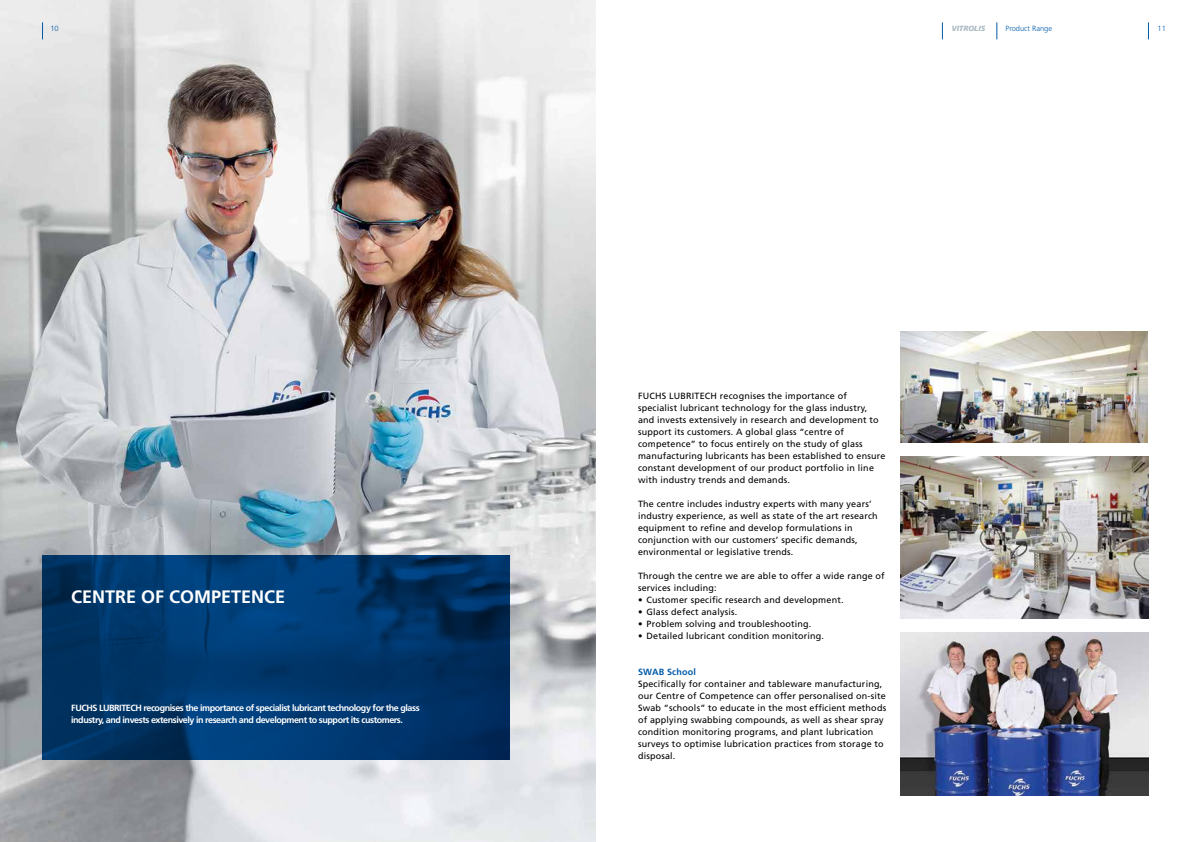
<style>
.page{position:relative;width:1191px;height:842px;background:#fff}
.page>*{position:absolute;margin:0;border:0;box-sizing:border-box;transform-origin:0 0}
.t1{font:700 18px "Frutiger LT Std";color:#fff}
.t2{font:9px/12px "Frutiger LT Std";letter-spacing:.02em;color:#000}
.t3{font:700 9px/12px "Frutiger LT Std";letter-spacing:-.05em;color:#fff}
.t4{font:700 9px "Frutiger LT Std";letter-spacing:.02em;color:#005baa}
.t5{font:300 7.5px "Frutiger LT Std";color:#005baa}
.t6{font:italic 900 7.5px "Frutiger";color:#acbac2}
</style>
<div class="page">
<img style="left:0;top:0;width:595px;height:842px">
<svg style="left:43px;top:555px;width:466px;height:204px;background:#00356a"></svg>
<img style="left:900px;top:332px;width:247px;height:110px">
<img style="left:900px;top:456px;width:248px;height:163px">
<img style="left:900px;top:632px;width:248px;height:163px">
<svg style="left:996px;top:22px;width:1px;height:17px"></svg>
<svg style="left:1148px;top:22px;width:1px;height:17px"></svg>
<svg style="left:42px;top:22px;width:1px;height:17px"></svg>
<svg style="left:942px;top:22px;width:1px;height:17px"></svg>
<p class="t5" style="left:50px;top:24px;width:10px">10</p>
<p class="t6" style="left:951px;top:24px;width:36px">VITROLIS</p>
<p class="t5" style="left:1005px;top:24px;width:48px">Product Range</p>
<p class="t5" style="left:1157px;top:24px;width:10px">11</p>
<h1 class="t1" style="left:71px;top:586px;width:216px">CENTRE OF COMPETENCE</h1>
<p class="t3" style="left:71px;top:702px;width:350px">FUCHS LUBRITECH recognises the importance of specialist lubricant technology for the glass industry, and invests extensively in research and development to support its customers.</p>
<p class="t2" style="left:638px;top:390px;width:249px">FUCHS LUBRITECH recognises the importance of specialist lubricant technology for the glass industry, and invests extensively in research and development to support its customers. A global glass “centre of competence” to focus entirely on the study of glass manufacturing lubricants has been established to ensure constant development of our product portfolio in line with industry trends and demands.</p>
<p class="t2" style="left:638px;top:498px;width:241px">The centre includes industry experts with many years’ industry experience, as well as state of the art research equipment to refine and develop formulations in conjunction with our customers’ specific demands, environmental or legislative trends.</p>
<p class="t2" style="left:638px;top:570px;width:248px">Through the centre we are able to offer a wide range of services including:</p>
<p class="t2" style="left:638px;top:594px;width:207px">• Customer specific research and development.</p>
<p class="t2" style="left:638px;top:606px;width:101px">• Glass defect analysis.</p>
<p class="t2" style="left:638px;top:618px;width:175px">• Problem solving and troubleshooting.</p>
<p class="t2" style="left:638px;top:630px;width:188px">• Detailed lubricant condition monitoring.</p>
<p class="t4" style="left:638px;top:667px;width:59px">SWAB School</p>
<p class="t2" style="left:638px;top:678px;width:250px">Specifically for container and tableware manufacturing, our Centre of Competence can offer personalised on-site Swab “schools” to educate in the most efficient methods of applying swabbing compounds, as well as shear spray condition monitoring programs, and plant lubrication surveys to optimise lubrication practices from storage to disposal.</p>
</div>
